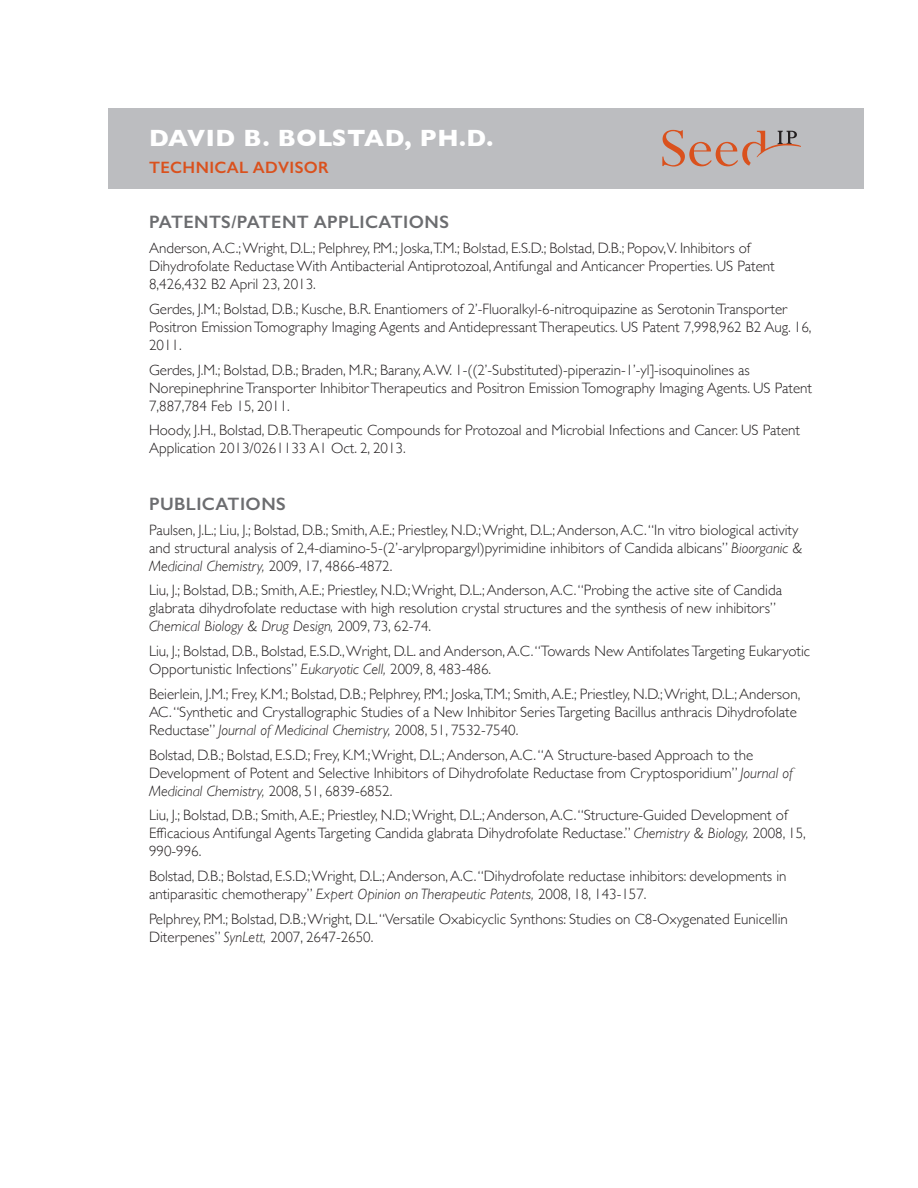
<style>
.page{position:relative;width:918px;height:1188px;background:#fff}
.page>*{position:absolute;margin:0;border:0;box-sizing:border-box;transform-origin:0 0}
.Title_Name{font:700 24px "Gill Sans";letter-spacing:.025em;color:#fff}
.t1{font:600 18px "Gill Sans";letter-spacing:.025em;color:#6c6d70}
.t2{font:600 16.5px "Gill Sans";letter-spacing:.025em;color:#da511d}
.t3{font:300 15px/18px "Gill Sans";color:#231f20}
.s1{font-style:italic}
</style>
<div class="page">
<div style="left:108px;top:108px;width:756px;height:81px;background:#bcbdc0"></div>
<svg style="left:662px;top:130px;width:139px;height:37px"></svg>
<p class="Title_Name" style="left:149px;top:119px;width:346px">DAVID B. BOLSTAD, PH.D.</p>
<p class="t2" style="left:149px;top:158px;width:181px">TECHNICAL ADVISOR</p>
<p class="t1" style="left:149px;top:211px;width:301px">PATENTS/PATENT APPLICATIONS</p>
<p class="t3" style="left:149px;top:238px;width:627px">Anderson, A.C.; Wright, D.L.; Pelphrey, P.M.; Joska,T.M.; Bolstad, E.S.D.; Bolstad, D.B.; Popov,V. Inhibitors of<br>Dihydrofolate Reductase With Antibacterial Antiprotozoal, Antifungal and Anticancer Properties. US Patent<br>8,426,432 B2 April 23, 2013.</p>
<p class="t3" style="left:149px;top:299px;width:664px">Gerdes, J.M.; Bolstad, D.B.; Kusche, B.R. Enantiomers of 2’-Fluoralkyl-6-nitroquipazine as Serotonin Transporter<br>Positron Emission Tomography Imaging Agents and Antidepressant Therapeutics. US Patent 7,998,962 B2 Aug. 16,<br>2011.</p>
<p class="t3" style="left:149px;top:360px;width:665px">Gerdes, J.M.; Bolstad, D.B.; Braden, M.R.; Barany, A.W. 1-((2’-Substituted)-piperazin-1’-yl]-isoquinolines as<br>Norepinephrine Transporter Inhibitor Therapeutics and Positron Emission Tomography Imaging Agents. US Patent<br>7,887,784 Feb 15, 2011.</p>
<p class="t3" style="left:149px;top:421px;width:653px">Hoody, J.H., Bolstad, D.B.Therapeutic Compounds for Protozoal and Microbial Infections and Cancer. US Patent<br>Application 2013/0261133 A1 Oct. 2, 2013.</p>
<p class="t1" style="left:149px;top:493px;width:138px">PUBLICATIONS</p>
<p class="t3" style="left:149px;top:520px;width:655px">Paulsen, J.L.; Liu, J.; Bolstad, D.B.; Smith, A.E.; Priestley, N.D.; Wright, D.L.; Anderson, A.C. “In vitro biological activity and structural analysis of 2,4-diamino-5-(2’-arylpropargyl)pyrimidine inhibitors of Candida albicans” <span class="s1">Bioorganic &amp;<br>Medicinal Chemistry,</span> 2009, 17, 4866-4872.</p>
<p class="t3" style="left:149px;top:581px;width:635px">Liu, J.; Bolstad, D.B.; Smith, A.E.; Priestley, N.D.; Wright, D.L.; Anderson, A.C. “Probing the active site of Candida glabrata dihydrofolate reductase with high resolution crystal structures and the synthesis of new inhibitors”<br><span class="s1">Chemical Biology &amp; Drug Design,</span> 2009, 73, 62-74.</p>
<p class="t3" style="left:149px;top:642px;width:663px">Liu, J.; Bolstad, D.B., Bolstad, E.S.D., Wright, D.L. and Anderson, A.C. “Towards New Antifolates Targeting Eukaryotic<br>Opportunistic Infections” <span class="s1">Eukaryotic Cell,</span> 2009, 8, 483-486.</p>
<p class="t3" style="left:149px;top:684px;width:653px">Beierlein, J.M.; Frey, K.M.; Bolstad, D.B.; Pelphrey, P.M.; Joska,T.M.; Smith, A.E.; Priestley, N.D.; Wright, D.L.; Anderson,<br>AC. “Synthetic and Crystallographic Studies of a New Inhibitor Series Targeting Bacillus anthracis Dihydrofolate<br>Reductase” <span class="s1">Journal of Medicinal Chemistry,</span> 2008, 51, 7532-7540.</p>
<p class="t3" style="left:149px;top:745px;width:645px">Bolstad, D.B.; Bolstad, E.S.D.; Frey, K.M.; Wright, D.L.; Anderson, A.C. “A Structure-based Approach to the<br>Development of Potent and Selective Inhibitors of Dihydrofolate Reductase from Cryptosporidium” <span class="s1">Journal of<br>Medicinal Chemistry,</span> 2008, 51, 6839-6852.</p>
<p class="t3" style="left:149px;top:806px;width:658px">Liu, J.; Bolstad, D.B.; Smith, A.E.; Priestley, N.D.; Wright, D.L.; Anderson, A.C. “Structure-Guided Development of<br>Efficacious Antifungal Agents Targeting Candida glabrata Dihydrofolate Reductase.” <span class="s1">Chemistry &amp; Biology,</span> 2008, 15,<br>990-996.</p>
<p class="t3" style="left:149px;top:867px;width:639px">Bolstad, D.B.; Bolstad, E.S.D.; Wright, D.L.; Anderson, A.C. “Dihydrofolate reductase inhibitors: developments in antiparasitic chemotherapy” <span class="s1">Expert Opinion on Therapeutic Patents,</span> 2008, 18, 143-157.</p>
<p class="t3" style="left:149px;top:909px;width:640px">Pelphrey, P.M.; Bolstad, D.B.; Wright, D.L. “Versatile Oxabicyclic Synthons: Studies on C8-Oxygenated Eunicellin<br>Diterpenes” <span class="s1">SynLett,</span> 2007, 2647-2650.</p>
</div>
